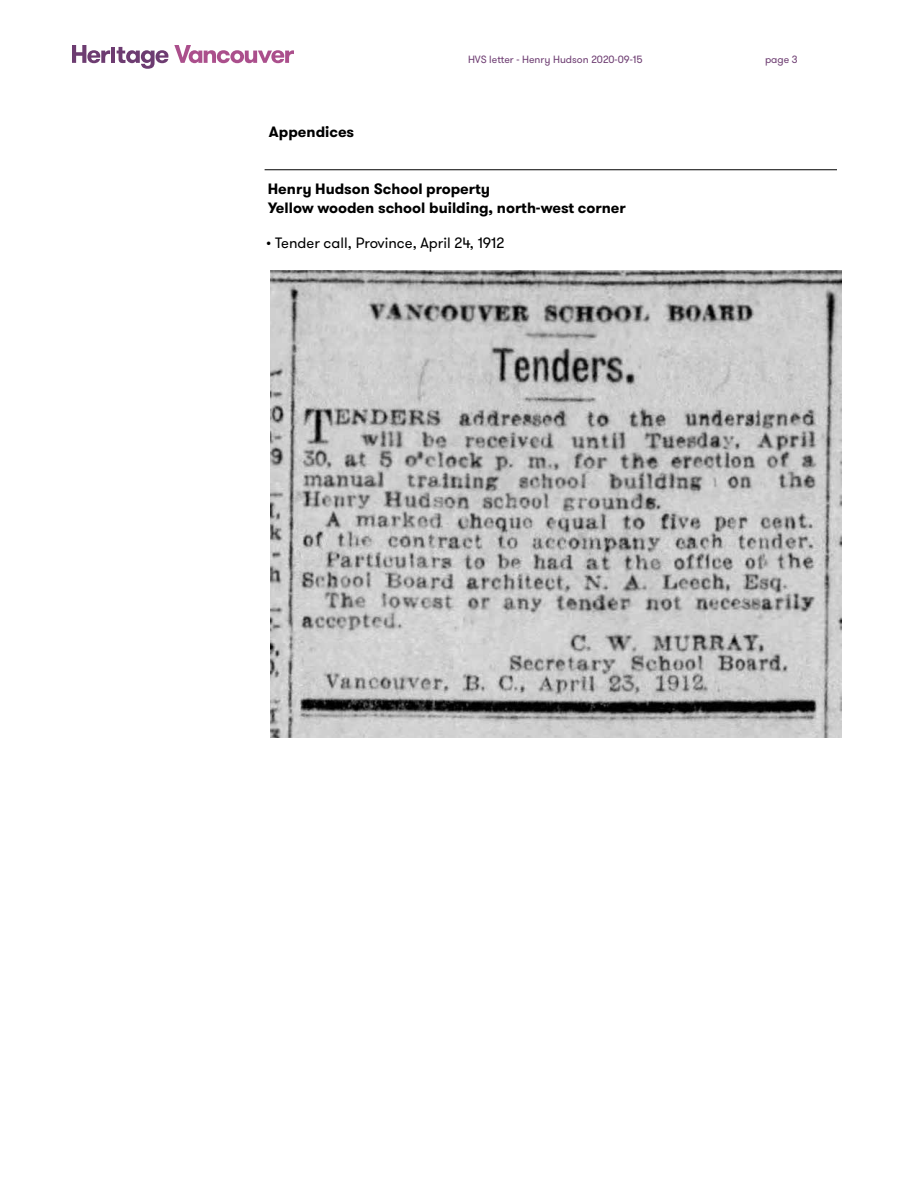
<style>
.page{position:relative;width:918px;height:1188px;background:#fff}
.page>*{position:absolute;margin:0;border:0;box-sizing:border-box;transform-origin:0 0}
.t1{font:700 15px/19.5px "GT Walsheim";color:#000}
.t2{font:15px "GT Walsheim";color:#000}
.t3{font:10.5px "GT Walsheim";color:#6d3c71}
</style>
<div class="page">
<svg style="left:72px;top:45px;width:96px;height:24px"></svg>
<svg style="left:174px;top:45px;width:120px;height:18px"></svg>
<hr style="left:265px;top:169px;width:572px;height:1px;background:#000">
<img style="left:270px;top:270px;width:572px;height:468px">
<p class="t1" style="left:269px;top:122px;width:87px">Appendices</p>
<p class="t3" style="left:468px;top:53px;width:176px">HVS letter - Henry Hudson 2020-09-15</p>
<p class="t3" style="left:765px;top:53px;width:34px">page 3</p>
<p class="t1" style="left:268px;top:179px;width:359px">Henry Hudson School property<br>Yellow wooden school building, north-west corner</p>
<p class="t2" style="left:266px;top:233px;width:240px">• Tender call, Province, April 24, 1912</p>
</div>
